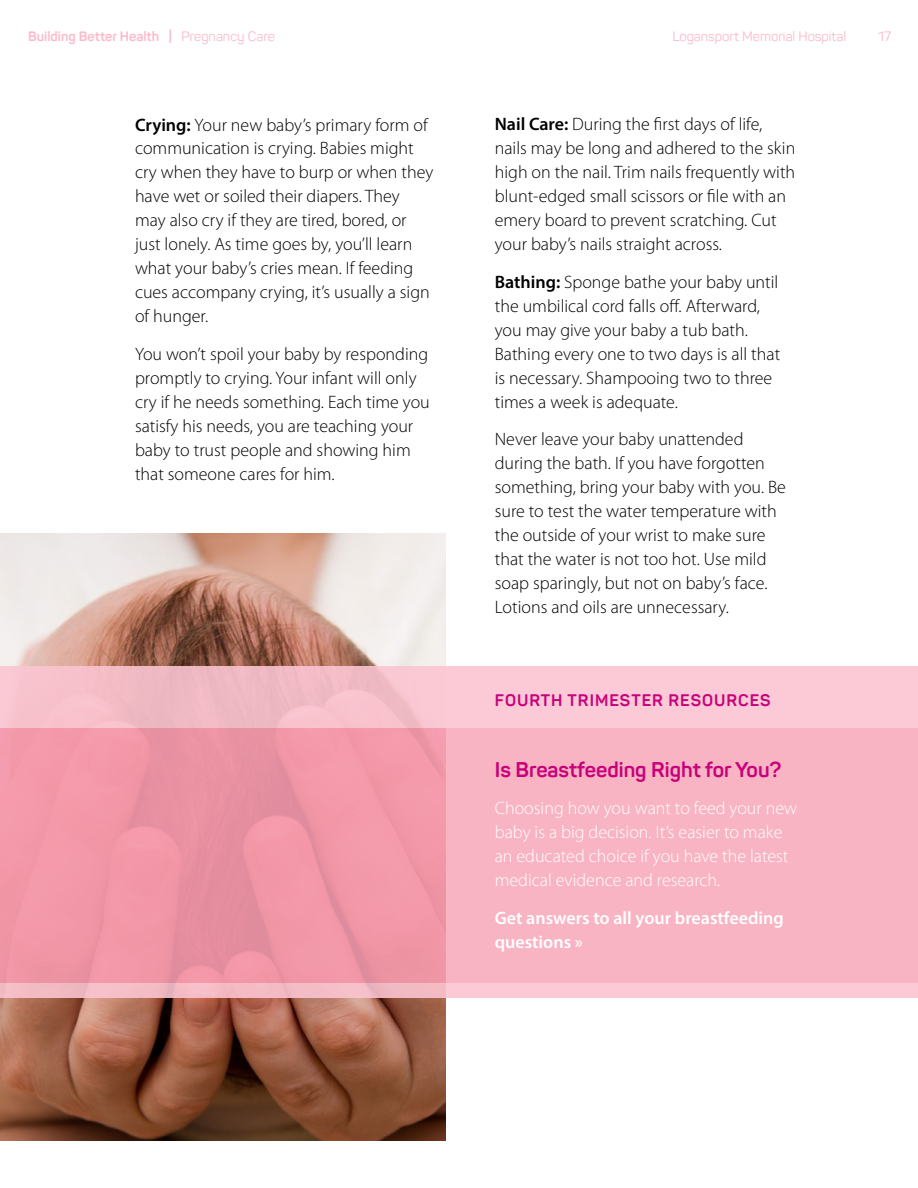
<style>
.page{position:relative;width:918px;height:1188px;background:#fff}
.page>*{position:absolute;margin:0;border:0;box-sizing:border-box;transform-origin:0 0}
.t1{font:700 21px "Panton";color:#c9007b}
.t2{font:300 18px/24px "Myriad Pro";color:#000}
.t3{font:300 18px/24px "Myriad Pro";color:#fff}
.t4{font:600 18px/24px "Myriad Pro";color:#fff}
.t5{font:700 16.5px "Panton";letter-spacing:.06em;color:#c9007b}
.t6{font:700 13.5px "Panton";color:#fbbbca}
.t7{font:13.5px "Panton";color:#fbbbca}
.s1{font-weight:400}
.s2{font-weight:600}
</style>
<div class="page">
<img style="left:0;top:534px;width:446px;height:606px">
<svg style="left:0;top:666px;width:918px;height:332px;background:#f7c3ce"></svg>
<div style="left:0;top:728px;width:918px;height:254px;background:#f9b4c3"></div>
<div style="left:0;top:728px;width:446px;height:254px;background:linear-gradient(to right,#f096a6,#ef96a6)"></div>
<p class="t6" style="left:28px;top:28px;width:248px">Building Better Health | <span class="s1">Pregnancy Care</span></p>
<p class="t7" style="left:673px;top:28px;width:175px">Logansport Memorial Hospital</p>
<p class="t7" style="left:878px;top:28px;width:15px">17</p>
<p class="t2" style="left:135px;top:113px;width:300px"><span class="s2">Crying:</span> Your new baby’s primary form of communication is crying. Babies might cry when they have to burp or when they have wet or soiled their diapers. They may also cry if they are tired, bored, or just lonely. As time goes by, you’ll learn what your baby’s cries mean. If feeding cues accompany crying, it’s usually a sign of hunger.</p>
<p class="t2" style="left:135px;top:342px;width:296px">You won’t spoil your baby by responding promptly to crying. Your infant will only cry if he needs something. Each time you satisfy his needs, you are teaching your baby to trust people and showing him that someone cares for him.</p>
<p class="t2" style="left:495px;top:113px;width:302px"><span class="s2">Nail Care:</span> During the first days of life, nails may be long and adhered to the skin high on the nail. Trim nails frequently with blunt-edged small scissors or file with an emery board to prevent scratching. Cut your baby’s nails straight across.</p>
<p class="t2" style="left:495px;top:270px;width:287px"><span class="s2">Bathing:</span> Sponge bathe your baby until the umbilical cord falls off. Afterward, you may give your baby a tub bath.<br>Bathing every one to two days is all that is necessary. Shampooing two to three times a week is adequate.</p>
<p class="t2" style="left:495px;top:428px;width:293px">Never leave your baby unattended during the bath. If you have forgotten something, bring your baby with you. Be sure to test the water temperature with the outside of your wrist to make sure that the water is not too hot. Use mild soap sparingly, but not on baby’s face.<br>Lotions and oils are unnecessary.</p>
<p class="t5" style="left:495px;top:690px;width:277px">FOURTH TRIMESTER RESOURCES</p>
<p class="t1" style="left:495px;top:756px;width:288px">Is Breastfeeding Right for You?</p>
<p class="t3" style="left:495px;top:797px;width:304px">Choosing how you want to feed your new baby is a big decision. It’s easier to make an educated choice if you have the latest medical evidence and research.</p>
<p class="t4" style="left:495px;top:905px;width:290px">Get answers to all your breastfeeding questions »</p>
</div>
